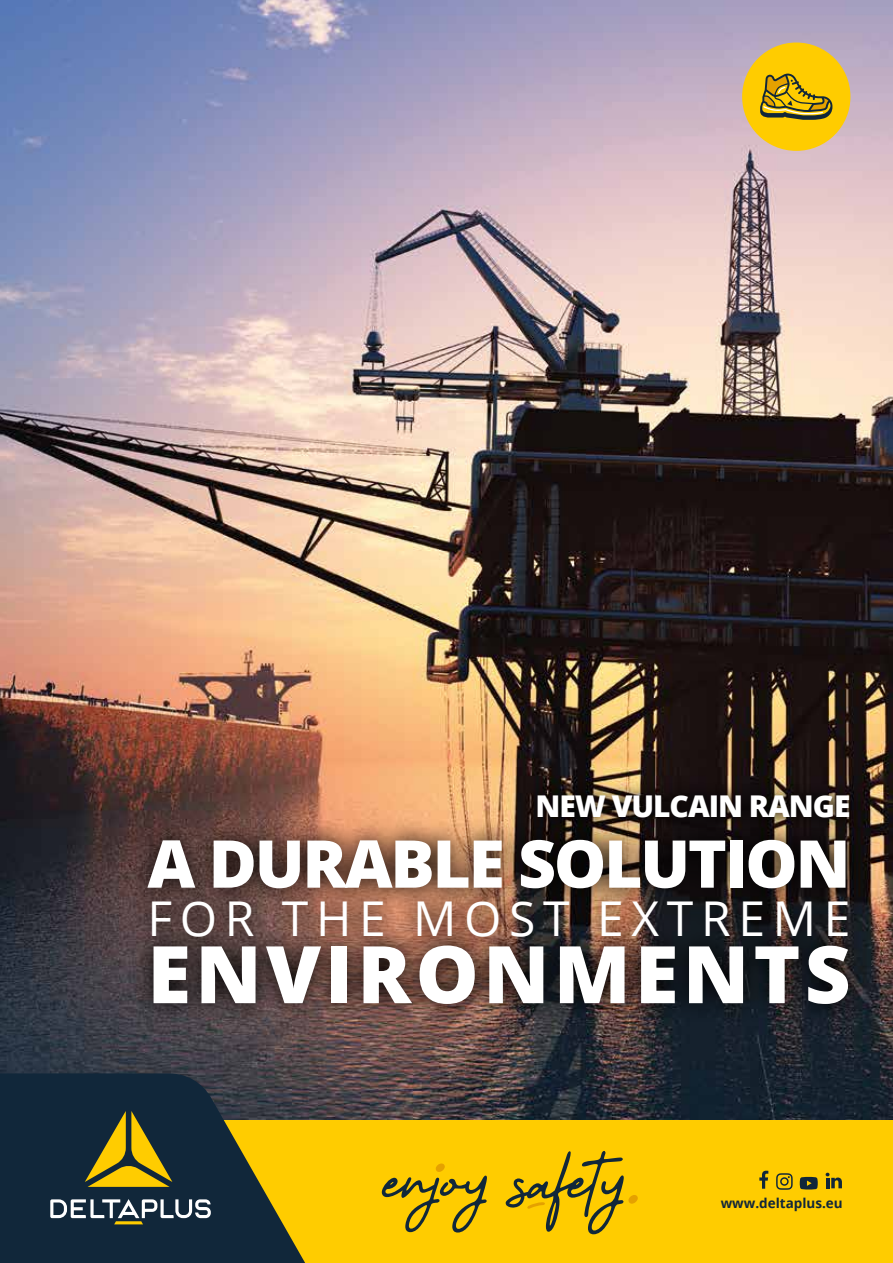
<style>
.page{position:relative;width:893px;height:1263px;background:#fff}
.page>*{position:absolute;margin:0;border:0;box-sizing:border-box;transform-origin:0 0}
.t1{font:800 79.5px "Open Sans";letter-spacing:.055em;color:#fff}
.t2{font:800 66px "Open Sans";letter-spacing:-.035em;color:#fff}
.t3{font:48px "Open Sans";letter-spacing:.16em;color:#fff}
.t4{font:800 30px "Open Sans";letter-spacing:-.035em;color:#fff}
.t5{font:700 13.5px "Open Sans";color:#11273a}
</style>
<div class="page">
<img style="left:0;top:0;width:893px;height:1120px">
<div style="left:742px;top:43px;width:108px;height:108px;background:#fc0;border-radius:50%"></div>
<svg style="left:760px;top:73px;width:73px;height:47px"></svg>
<div style="left:0;top:1120px;width:893px;height:143px;background:#fc0"></div>
<svg style="left:0;top:1073px;width:317px;height:190px;background:#394232"></svg>
<svg style="left:85px;top:1111px;width:87px;height:76px"></svg>
<svg style="left:50px;top:1199px;width:161px;height:25px;background:#5b6973"></svg>
<svg style="left:776px;top:1173px;width:17px;height:17px"></svg>
<svg style="left:800px;top:1177px;width:18px;height:12px"></svg>
<svg style="left:759px;top:1171px;width:9px;height:18px"></svg>
<svg style="left:826px;top:1173px;width:16px;height:15px"></svg>
<div style="left:628px;top:1195px;width:10px;height:9px;background:#e5a100;border-radius:3px"></div>
<div style="left:436px;top:1163px;width:9px;height:9px;background:#e5a100;border-radius:3px"></div>
<svg style="left:382px;top:1175px;width:105px;height:57px"></svg>
<svg style="left:506px;top:1151px;width:118px;height:83px"></svg>
<svg style="left:128px;top:819px;width:740px;height:205px;background:#4a3730"></svg>
<svg style="left:524px;top:781px;width:338px;height:51px;background:#261d17"></svg>
<p class="t4" style="left:535px;top:783px;width:316px">NEW VULCAIN RANGE</p>
<h2 class="t2" style="left:147px;top:813px;width:705px">A DURABLE SOLUTION</h2>
<p class="t3" style="left:147px;top:885px;width:704px">FOR THE MOST EXTREME</p>
<h1 class="t1" style="left:147px;top:914px;width:705px">ENVIRONMENTS</h1>
<p class="t5" style="left:721px;top:1193px;width:124px">www.deltaplus.eu</p>
</div>
